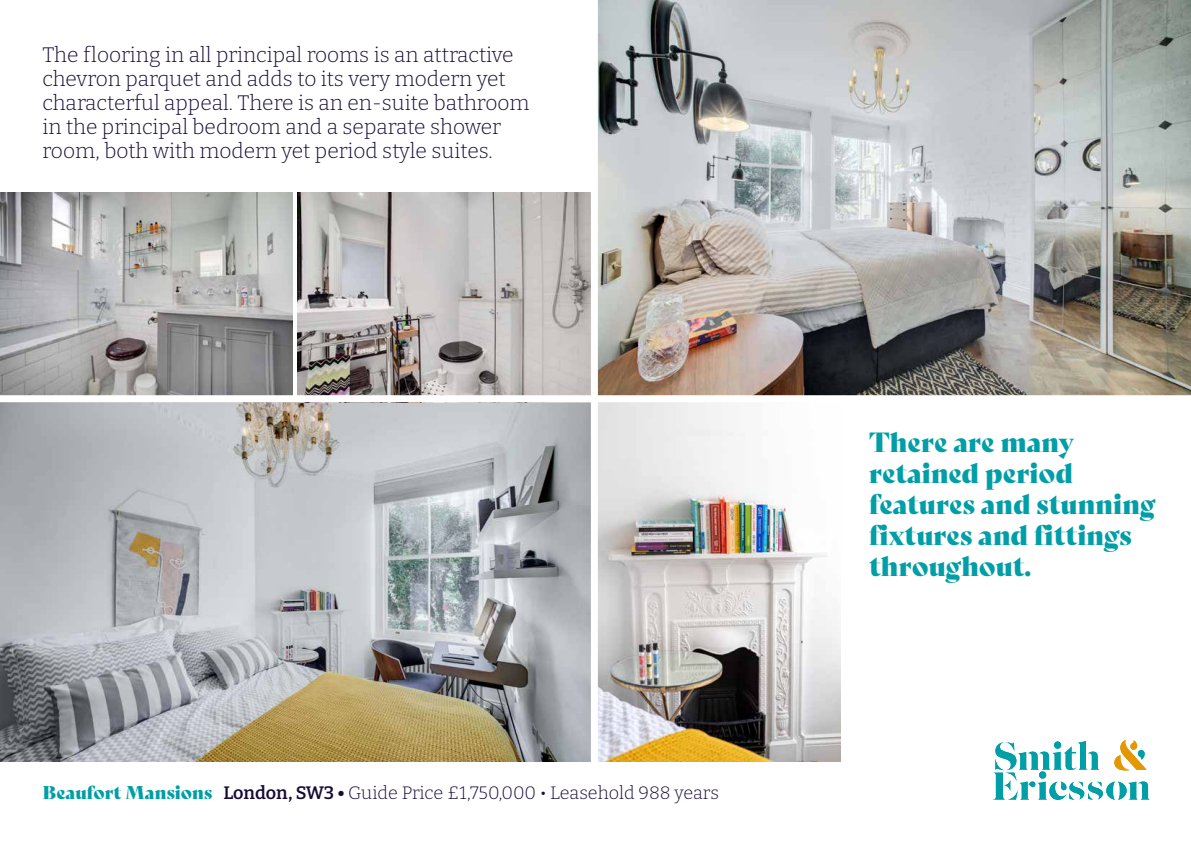
<style>
.page{position:relative;width:1191px;height:842px;background:#fff}
.page>*{position:absolute;margin:0;border:0;box-sizing:border-box;transform-origin:0 0}
.t1{font:27px/31px "Bely Display";color:#009ea7}
.t2{font:100 21px/24px "Bitter";color:#170b36}
.t3{font:100 18px "Bitter";color:#170b36}
.s1{font-family:"Bely Display";font-weight:400;color:#009ea7}
</style>
<div class="page">
<img style="left:598px;top:0;width:593px;height:395px">
<img style="left:0;top:403px;width:840px;height:358px">
<svg style="left:992px;top:740px;width:157px;height:60px"></svg>
<img style="left:298px;top:193px;width:293px;height:210px">
<img style="left:0;top:193px;width:292px;height:202px">
<div style="left:0;top:395px;width:1191px;height:7px;background:#fff"></div>
<div style="left:591px;top:0;width:7px;height:770px;background:#fff"></div>
<p class="t2" style="left:43px;top:42px;width:488px">The flooring in all principal rooms is an attractive chevron parquet and adds to its very modern yet characterful appeal. There is an en-suite bathroom in the principal bedroom and a separate shower room, both with modern yet period style suites.</p>
<p class="t3" style="left:43px;top:782px;width:678px"><span class="s1">Beaufort Mansions</span> London, SW3 • Guide Price £1,750,000 • Leasehold 988 years</p>
<p class="t1" style="left:869px;top:424px;width:288px">There are many retained period features and stunning fixtures and fittings throughout.</p>
</div>
